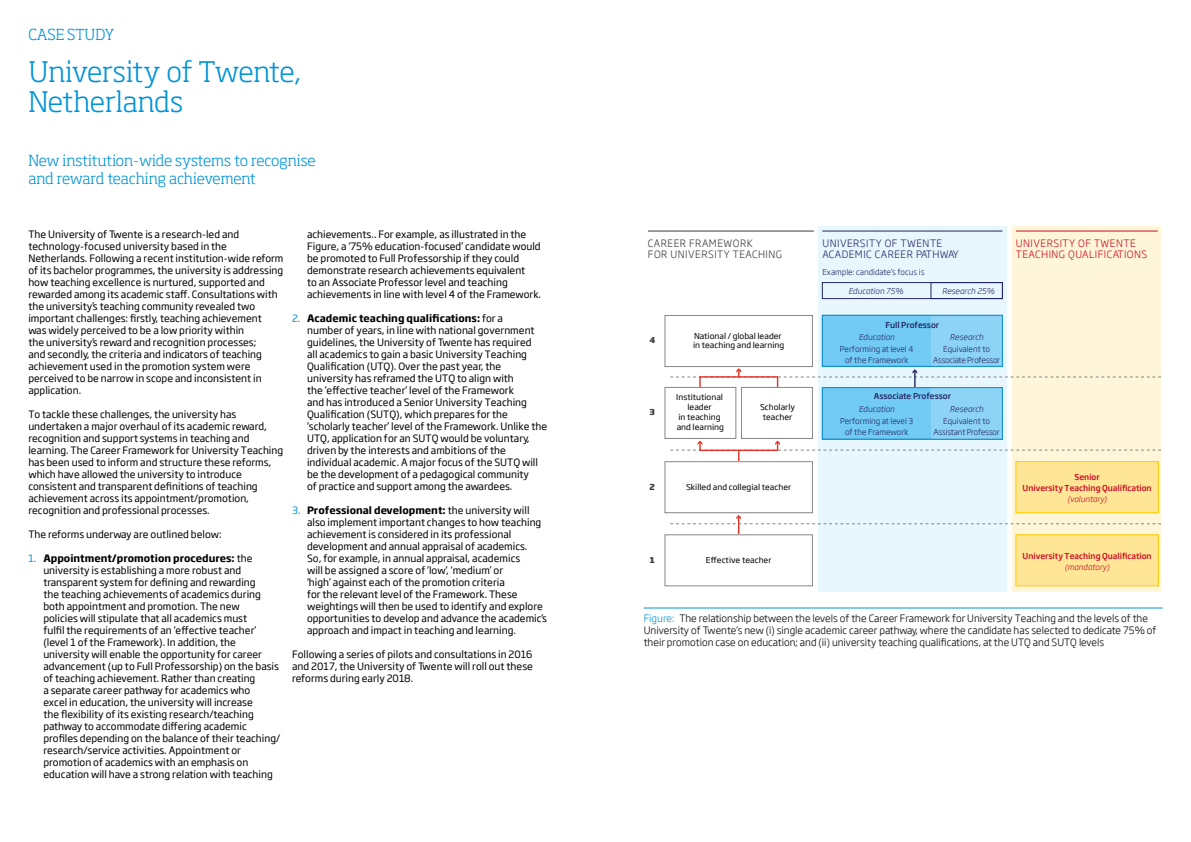
<style>
.page{position:relative;width:1191px;height:842px;background:#fff}
.page>*{position:absolute;margin:0;border:0;box-sizing:border-box;transform-origin:0 0}
.t1{font:300 28px/30px "Soho Pro";letter-spacing:-.01em;color:#0093d6}
.t2{font:300 15px/18px "Soho Pro";letter-spacing:-.01em;color:#0093d6}
.t3{font:10px/12px "Soho Gothic Pro";color:#000}
.t4{font:300 10px/12px "Soho Gothic Pro";color:#000}
.t5{font:10px/9.9px "Soho Gothic Pro";color:#000;text-align:center;scale:1.04 1}
.t6{font:300 10px/11px "Soho Gothic Pro";letter-spacing:.05em;color:#c90a22}
.t7{font:300 10px/11px "Soho Gothic Pro";letter-spacing:.05em;color:#252765}
.t8{font:300 10px/11px "Soho Gothic Pro";letter-spacing:.05em;color:#3c3c3b}
.t9{font:8px/9.9px "Soho Gothic Pro";color:#000;text-align:center;scale:1.04 1}
.t10{font:300 8px/11px "Soho Gothic Pro";color:#252765;text-align:center}
.t11{font:500 8px/11px "Soho Gothic Pro";color:#c90a22;text-align:center}
.t12{font:300 8px/11px "Soho Gothic Pro";letter-spacing:-.025em;color:#252765;text-align:center}
.t13{font:italic 300 8px "Soho Gothic Pro";color:#252765}
.t14{font:500 8px "Soho Gothic Pro";color:#252765}
.t15{font:italic 300 8px "Soho Gothic Pro";color:#c90a22}
.t16{font:800 8px "Soho Gothic Pro";color:#3c3c3b}
.s1{color:#0093d6}
.s2{font-weight:700}
</style>
<div class="page">
<div style="left:818px;top:227px;width:188px;height:365px;background:#e8f6fe"></div>
<div style="left:1011px;top:227px;width:149px;height:365px;background:#fff5d8"></div>
<svg style="left:670px;top:441px;width:491px;height:20px"></svg>
<svg style="left:670px;top:515px;width:491px;height:20px"></svg>
<div style="left:664px;top:315px;width:148px;height:52px;border:1px solid #878787"></div>
<div style="left:664px;top:387px;width:72px;height:52px;border:1px solid #878787"></div>
<div style="left:741px;top:387px;width:71px;height:52px;border:1px solid #878787"></div>
<div style="left:664px;top:461px;width:148px;height:52px;border:1px solid #878787"></div>
<div style="left:664px;top:534px;width:148px;height:52px;border:1px solid #878787"></div>
<hr style="left:648px;top:231px;width:166px;height:1px;background:#3c3c3b">
<div style="left:1016px;top:462px;width:142px;height:51px;background:#ffe596"></div>
<div style="left:1015px;top:461px;width:143px;height:52px;border:1px solid #fc0"></div>
<div style="left:1016px;top:535px;width:142px;height:51px;background:#ffe596"></div>
<div style="left:1015px;top:534px;width:143px;height:52px;border:1px solid #fc0"></div>
<hr style="left:822px;top:231px;width:180px;height:1px;background:#252765">
<hr style="left:1016px;top:231px;width:141px;height:1px;background:#c90a22">
<div style="left:822px;top:315px;width:180px;height:51px;background:#71cbf4"></div>
<svg style="left:670px;top:368px;width:491px;height:22px"></svg>
<div style="left:822px;top:388px;width:180px;height:51px;background:#71cbf4"></div>
<div style="left:931px;top:315px;width:71px;height:51px;background:#8cd3f5"></div>
<div style="left:822px;top:282px;width:180px;height:17px;border:1px solid #252765"></div>
<div style="left:930px;top:282px;width:72px;height:17px;border:1px solid #252765"></div>
<div style="left:931px;top:388px;width:71px;height:51px;background:#8cd3f5"></div>
<div style="left:822px;top:315px;width:180px;height:52px;border:1px solid #1192d1"></div>
<div style="left:822px;top:387px;width:180px;height:53px;border:1px solid #1192d1"></div>
<hr style="left:643px;top:608px;width:519px;height:1px;background:#0093d6">
<h2 class="t2" style="left:28px;top:24px;width:87px">CASE STUDY</h2>
<h1 class="t1" style="left:28px;top:55px;width:274px">University of Twente,<br>Netherlands</h1>
<h2 class="t2" style="left:28px;top:151px;width:289px">New institution-wide systems to recognise and reward teaching achievement</h2>
<p class="t3" style="left:28px;top:228px;width:257px">The University of Twente is a research-led and technology-focused university based in the Netherlands. Following a recent institution-wide reform of its bachelor programmes, the university is addressing how teaching excellence is nurtured, supported and rewarded among its academic staff. Consultations with the university’s teaching community revealed two important challenges: firstly, teaching achievement<br>was widely perceived to be a low priority within<br>the university’s reward and recognition processes;<br>and secondly, the criteria and indicators of teaching achievement used in the promotion system were perceived to be narrow in scope and inconsistent in application.</p>
<p class="t3" style="left:28px;top:408px;width:256px">To tackle these challenges, the university has undertaken a major overhaul of its academic reward, recognition and support systems in teaching and learning. The Career Framework for University Teaching has been used to inform and structure these reforms, which have allowed the university to introduce consistent and transparent definitions of teaching achievement across its appointment/promotion, recognition and professional processes.</p>
<p class="t3" style="left:28px;top:528px;width:195px">The reforms underway are outlined below:</p>
<p class="t3" style="left:43px;top:552px;width:238px;text-indent:-15px"><span class="s1">1.</span> <span class="s2">Appointment/promotion procedures:</span> the university is establishing a more robust and transparent system for defining and rewarding<br>the teaching achievements of academics during both appointment and promotion. The new<br>policies will stipulate that all academics must<br>fulfil the requirements of an ‘effective teacher’ (level 1 of the Framework). In addition, the university will enable the opportunity for career advancement (up to Full Professorship) on the basis of teaching achievement. Rather than creating<br>a separate career pathway for academics who<br>excel in education, the university will increase<br>the flexibility of its existing research/teaching pathway to accommodate differing academic profiles depending on the balance of their teaching/ research/service activities. Appointment or promotion of academics with an emphasis on education will have a strong relation with teaching</p>
<p class="t3" style="left:307px;top:228px;width:235px">achievements.. For example, as illustrated in the Figure, a ‘75% education-focused’ candidate would be promoted to Full Professorship if they could demonstrate research achievements equivalent<br>to an Associate Professor level and teaching achievements in line with level 4 of the Framework.</p>
<p class="t3" style="left:307px;top:312px;width:242px;text-indent:-15px"><span class="s1">2.</span> <span class="s2">Academic teaching qualifications:</span> for a<br>number of years, in line with national government guidelines, the University of Twente has required<br>all academics to gain a basic University Teaching Qualification (UTQ). Over the past year, the university has reframed the UTQ to align with<br>the ‘effective teacher’ level of the Framework<br>and has introduced a Senior University Teaching Qualification (SUTQ), which prepares for the ‘scholarly teacher’ level of the Framework. Unlike the UTQ, application for an SUTQ would be voluntary, driven by the interests and ambitions of the individual academic. A major focus of the SUTQ will be the development of a pedagogical community<br>of practice and support among the awardees.</p>
<p class="t3" style="left:307px;top:504px;width:241px;text-indent:-15px"><span class="s1">3.</span> <span class="s2">Professional development:</span> the university will also implement important changes to how teaching achievement is considered in its professional development and annual appraisal of academics.<br>So, for example, in annual appraisal, academics<br>will be assigned a score of ‘low’, ‘medium’ or<br>‘high’ against each of the promotion criteria<br>for the relevant level of the Framework. These weightings will then be used to identify and explore opportunities to develop and advance the academic’s approach and impact in teaching and learning.</p>
<p class="t3" style="left:292px;top:648px;width:242px;text-align:justify">Following a series of pilots and consultations in 2016 and 2017, the University of Twente will roll out these reforms during early 2018.</p>
<p class="t8" style="left:648px;top:237px;width:136px">CAREER FRAMEWORK<br>FOR UNIVERSITY TEACHING</p>
<p class="t7" style="left:822px;top:237px;width:138px">UNIVERSITY OF TWENTE<br>ACADEMIC CAREER PATHWAY</p>
<p class="t6" style="left:1016px;top:237px;width:133px">UNIVERSITY OF TWENTE<br>TEACHING QUALIFICATIONS</p>
<p class="t10" style="left:822px;top:266px;width:104px">Example: candidate’s focus is</p>
<p class="t13" style="left:848px;top:284px;width:56px">Education 75%</p>
<p class="t13" style="left:942px;top:284px;width:54px">Research 25%</p>
<p class="t16" style="left:649px;top:334px;width:7px">4</p>
<p class="t5" style="left:684px;top:329px;width:107px;line-height:12px;text-align:left">National / global leader in teaching &amp; learning</p>
<p class="t9" style="left:693px;top:330px;width:89px;line-height:9.6px;text-align:left">National / global leader in teaching and learning</p>
<p class="t14" style="left:885px;top:319px;width:55px">Full Professor</p>
<p class="t12" style="left:933px;top:343px;width:69px">Equivalent to<br>Associate Professor</p>
<p class="t13" style="left:858px;top:331px;width:37px">Education</p>
<p class="t10" style="left:840px;top:343px;width:75px">Performing at level 4 of the Framework</p>
<p class="t13" style="left:950px;top:331px;width:35px">Research</p>
<p class="t16" style="left:649px;top:406px;width:7px">3</p>
<p class="t5" style="left:670px;top:392px;width:58px">Institutional leader in teaching &amp; learning</p>
<p class="t5" style="left:755px;top:402px;width:44px">Scholarly teacher</p>
<p class="t9" style="left:676px;top:392px;width:48px">Institutional leader<br>in teaching and learning</p>
<p class="t9" style="left:760px;top:402px;width:35px">Scholarly teacher</p>
<p class="t14" style="left:873px;top:390px;width:79px">Associate Professor</p>
<p class="t12" style="left:933px;top:415px;width:68px">Equivalent to<br>Assistant Professor</p>
<p class="t13" style="left:950px;top:403px;width:35px">Research</p>
<p class="t13" style="left:858px;top:403px;width:37px">Education</p>
<p class="t10" style="left:840px;top:415px;width:75px">Performing at level 3 of the Framework</p>
<p class="t16" style="left:649px;top:480px;width:7px">2</p>
<p class="t5" style="left:678px;top:481px;width:118px">Skilled &amp; collegial teacher</p>
<p class="t9" style="left:686px;top:481px;width:103px">Skilled and collegial teacher</p>
<p class="t11" style="left:1022px;top:471px;width:131px">Senior<br>University Teaching Qualification</p>
<p class="t15" style="left:1067px;top:493px;width:41px">(voluntary)</p>
<p class="t16" style="left:650px;top:553px;width:7px">1</p>
<p class="t5" style="left:697px;top:554px;width:80px">Effective teacher</p>
<p class="t9" style="left:706px;top:554px;width:65px">Effective teacher</p>
<p class="t11" style="left:1022px;top:550px;width:131px">University Teaching Qualification</p>
<p class="t15" style="left:1064px;top:560px;width:46px">(mandatory)</p>
<p class="t4" style="left:643px;top:612px;width:514px"><span class="s1">Figure:</span> The relationship between the levels of the Career Framework for University Teaching and the levels of the<br>University of Twente’s new (i) single academic career pathway, where the candidate has selected to dedicate 75% of their promotion case on education; and (ii) university teaching qualifications, at the UTQ and SUTQ levels</p>
</div>
